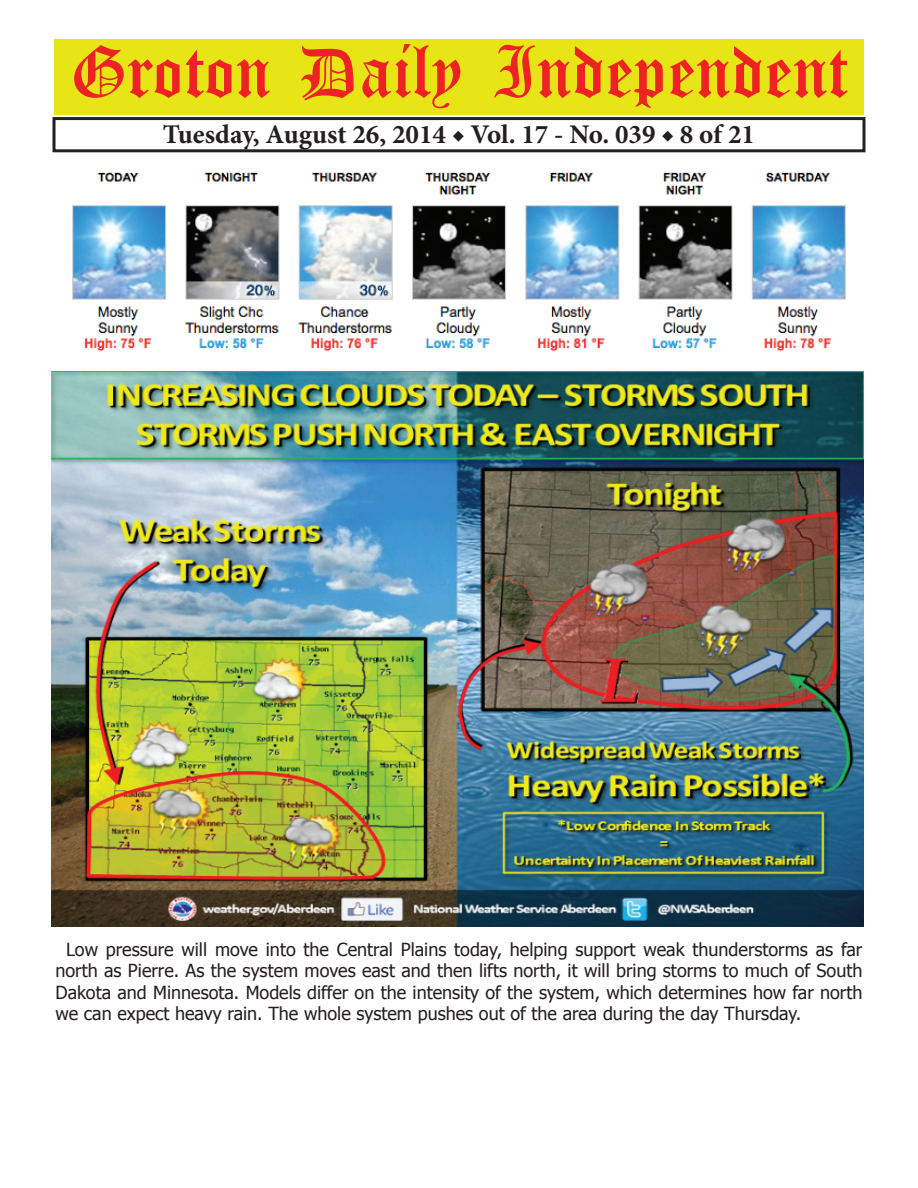
<style>
.page{position:relative;width:918px;height:1188px;background:#fff}
.page>*{position:absolute;margin:0;border:0;box-sizing:border-box;transform-origin:0 0}
.t1{font:54px "Old English Five";color:#ee2123}
.t2{font:700 27px "Minion Pro";color:#231f20}
.t3{font:18px/21.6px "Tahoma";color:#231f20;text-align:justify}
</style>
<div class="page">
<div style="left:52px;top:117px;width:814px;height:35px;border:3px solid #231f20"></div>
<div style="left:54px;top:40px;width:810px;height:75px;background:#e7e515"></div>
<img style="left:51px;top:371px;width:813px;height:556px">
<img style="left:72px;top:172px;width:774px;height:180px">
<h1 class="t1" style="left:70px;top:47px;width:779px">Groton Daily Independent</h1>
<h2 class="t2" style="left:163px;top:116px;width:594px">Tuesday, August 26, 2014 ◆ Vol. 17 - No. 039 ◆ 8 of 21</h2>
<p class="t3" style="left:56px;top:937px;width:808px;text-indent:10px">Low pressure will move into the Central Plains today, helping support weak thunderstorms as far north as Pierre. As the system moves east and then lifts north, it will bring storms to much of South Dakota and Minnesota. Models differ on the intensity of the system, which determines how far north we can expect heavy rain. The whole system pushes out of the area during the day Thursday.</p>
</div>
